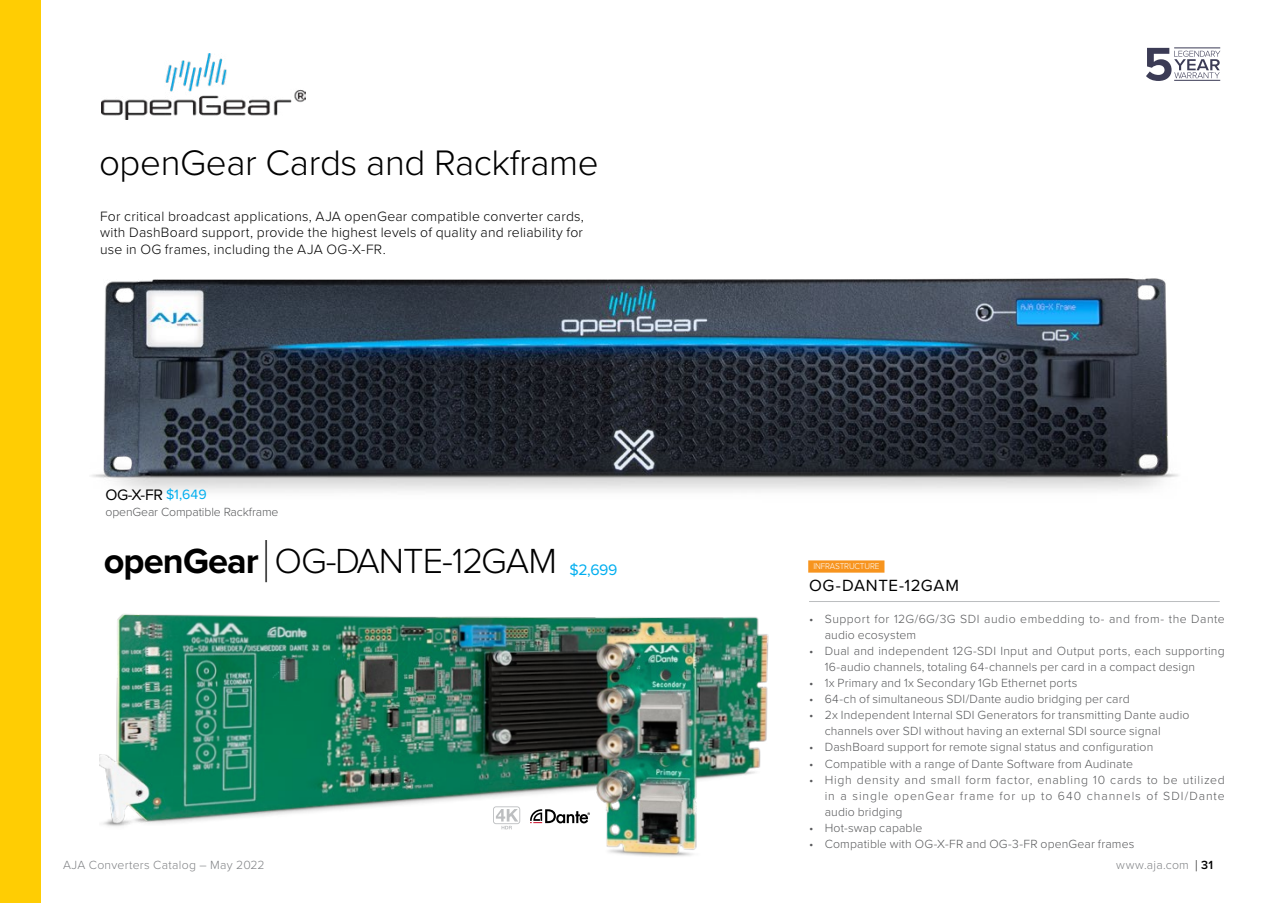
<style>
.page{position:relative;width:1275px;height:903px;background:#fff}
.page>*{position:absolute;margin:0;border:0;box-sizing:border-box;transform-origin:0 0}
.t1{font:300 36.75px "Proxima Nova";letter-spacing:-.01em;color:#000}
.t2{font:300 36.23px "Proxima Nova";letter-spacing:-.025em;color:#000}
.t3{font:16.8px "Proxima Nova";letter-spacing:.035em;color:#000}
.t4{font:15.75px "Proxima Nova";color:#000}
.t5{font:15.75px "Proxima Nova";color:#00aeef}
.t6{font:300 14px/16.6px "Proxima Nova";letter-spacing:.015em;color:#000;text-align:justify}
.t7{font:300 12.25px/16.1px "Proxima Nova";letter-spacing:.01em;color:#58595b}
.t8{font:300 12.25px/16.1px "Proxima Nova";letter-spacing:.035em;color:#58595b}
.t9{font:300 12.25px "Proxima Nova";letter-spacing:.02em;color:#808285}
.t10{font:300 12.25px "Proxima Nova";letter-spacing:-.01em;color:#58595b}
.t11{font:300 8.75px "Proxima Nova";letter-spacing:-.02em;color:#fff;scale:.95 1}
.s1{font-size:14px;color:#00aeef}
.s2{font-weight:700}
.s3{font-size:59.68px}
.s4{font-size:15.92px;color:#000}
.s5{font-weight:600;color:#000}
</style>
<div class="page">
<img style="left:91px;top:278px;width:1088px;height:214px">
<img style="left:100px;top:614px;width:669px;height:243px">
<svg style="left:493px;top:806px;width:27px;height:23px"></svg>
<svg style="left:530px;top:809px;width:60px;height:14px"></svg>
<div style="left:808px;top:560px;width:76px;height:13px;background:#f7941e"></div>
<hr style="left:809px;top:601px;width:411px;height:1px;background:#bcbec0">
<div style="left:0;top:0;width:40px;height:903px;background:#ffcd03"></div>
<svg style="left:1146px;top:48px;width:74px;height:33px"></svg>
<hr style="left:1174px;top:48px;width:46px;height:1px;background:#3b3b55">
<hr style="left:1174px;top:80px;width:46px;height:1px;background:#3b3b55">
<img style="left:101px;top:54px;width:205px;height:66px">
<h1 class="t1" style="left:99px;top:136px;width:501px">openGear Cards and Rackframe</h1>
<p class="t6" style="left:100px;top:207px;width:485px">For critical broadcast applications, AJA openGear compatible converter cards, with DashBoard support, provide the highest levels of quality and reliability for use in OG frames, including the AJA OG-X-FR.</p>
<p class="t4" style="left:106px;top:483px;width:103px">OG-X-FR <span class="s1">$1,649</span></p>
<p class="t10" style="left:106px;top:503px;width:174px">openGear Compatible Rackframe</p>
<h2 class="t2" style="left:104px;top:534px;width:455px"><span class="s2">openGear</span> <span class="s3">|</span> OG-DANTE-12GAM</h2>
<p class="t5" style="left:569px;top:557px;width:50px">$2,699</p>
<p class="t11" style="left:813px;top:560px;width:71px">INFRASTRUCTURE</p>
<h3 class="t3" style="left:809px;top:573px;width:152px">OG-DANTE-12GAM</h3>
<p class="t8" style="left:825px;top:610px;width:401px;text-indent:-16px">• Support for 12G/6G/3G SDI audio embedding to- and from- the Dante audio ecosystem</p>
<p class="t7" style="left:825px;top:642px;width:401px;text-indent:-16px">• Dual and independent 12G-SDI Input and Output ports, each supporting<br>16-audio channels, totaling 64-channels per card in a compact design</p>
<p class="t7" style="left:809px;top:674px;width:270px">• 1x Primary and 1x Secondary 1Gb Ethernet ports</p>
<p class="t7" style="left:809px;top:690px;width:322px">• 64-ch of simultaneous SDI/Dante audio bridging per card</p>
<p class="t7" style="left:825px;top:706px;width:366px;text-indent:-16px">• 2x Independent Internal SDI Generators for transmitting Dante audio channels over SDI without having an external SDI source signal</p>
<p class="t7" style="left:809px;top:738px;width:346px">• DashBoard support for remote signal status and configuration</p>
<p class="t7" style="left:809px;top:755px;width:325px">• Compatible with a range of Dante Software from Audinate</p>
<p class="t7" style="left:825px;top:771px;width:401px;text-align:justify;text-indent:-16px">• High density and small form factor, enabling 10 cards to be utilized in a single openGear frame for up to 640 channels of SDI/Dante audio bridging</p>
<p class="t7" style="left:809px;top:819px;width:115px">• Hot-swap capable</p>
<p class="t7" style="left:809px;top:835px;width:327px">• Compatible with OG-X-FR and OG-3-FR openGear frames</p>
<p class="t9" style="left:63px;top:856px;width:203px">AJA Converters Catalog – May 2022</p>
<p class="t9" style="left:1116px;top:856px;width:98px">www.aja.com <span class="s4">|</span> <span class="s5">31</span></p>
</div>
